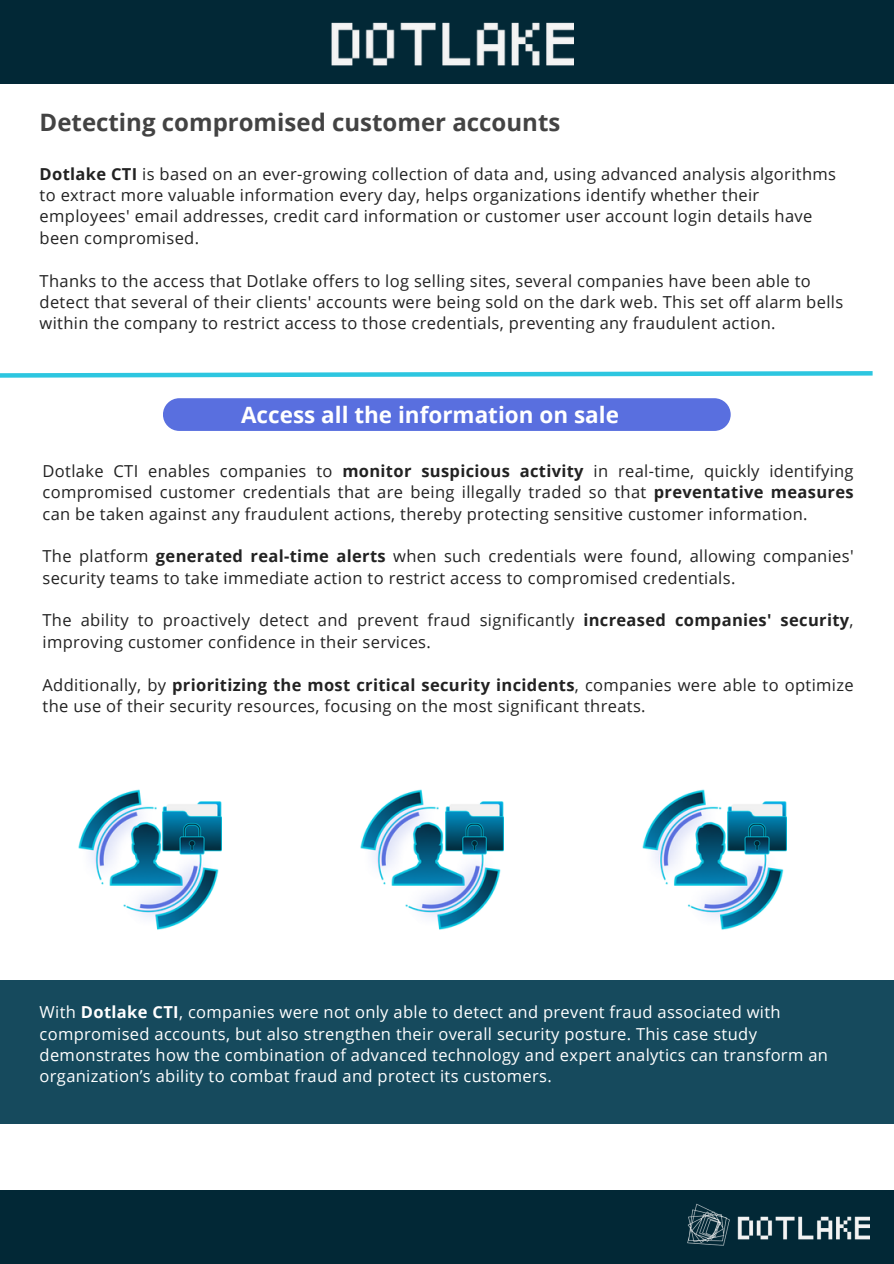
<style>
.page{position:relative;width:894px;height:1264px;background:#fff}
.page>*{position:absolute;margin:0;border:0;box-sizing:border-box;transform-origin:0 0}
.t1{font:700 24px "Open Sans";color:#434343}
.t2{font:700 22.5px "Open Sans";color:#fff}
.t3{font:16.5px/21.3px "Open Sans";letter-spacing:.02em;color:#222}
.t4{font:16.5px/21.3px "Open Sans";letter-spacing:.02em;color:#fff}
.s1{font-weight:700}
</style>
<div class="page">
<svg style="left:0;top:371px;width:873px;height:7px"></svg>
<div style="left:0;top:0;width:893px;height:83px;background:#022836"></div>
<div style="left:0;top:980px;width:893px;height:143px;background:#164a5d"></div>
<div style="left:163px;top:398px;width:567px;height:33px;background:#596fdf;border-radius:16px"></div>
<img style="left:331px;top:22px;width:242px;height:44px">
<div style="left:0;top:1190px;width:893px;height:73px;background:#022836"></div>
<img style="left:687px;top:1203px;width:181px;height:43px">
<img style="left:78px;top:789px;width:144px;height:141px">
<img style="left:163px;top:801px;width:58px;height:54px">
<img style="left:360px;top:789px;width:144px;height:141px">
<img style="left:445px;top:801px;width:58px;height:54px">
<img style="left:642px;top:789px;width:145px;height:141px">
<img style="left:727px;top:801px;width:59px;height:54px">
<p class="t1" style="left:40px;top:105px;width:522px">Detecting compromised customer accounts</p>
<p class="t3" style="left:40px;top:162px;width:797px"><span class="s1">Dotlake CTI</span> is based on an ever-growing collection of data and, using advanced analysis algorithms to extract more valuable information every day, helps organizations identify whether their employees' email addresses, credit card information or customer user account login details have been compromised.</p>
<p class="t3" style="left:40px;top:269px;width:804px">Thanks to the access that Dotlake offers to log selling sites, several companies have been able to detect that several of their clients' accounts were being sold on the dark web. This set off alarm bells within the company to restrict access to those credentials, preventing any fraudulent action.</p>
<p class="t2" style="left:241px;top:399px;width:379px">Access all the information on sale</p>
<p class="t3" style="left:42px;top:460px;width:812px;text-align:justify">Dotlake CTI enables companies to <span class="s1">monitor suspicious activity</span> in real-time, quickly identifying compromised customer credentials that are being illegally traded so that <span class="s1">preventative measures </span>can be taken against any fraudulent actions, thereby protecting sensitive customer information.</p>
<h1 class="t3" style="left:42px;top:545px;width:812px">The platform <span class="s1">generated real-time alerts</span> when such credentials were found, allowing companies' security teams to take immediate action to restrict access to compromised credentials.</h1>
<p class="t3" style="left:42px;top:609px;width:812px">The ability to proactively detect and prevent fraud significantly <span class="s1">increased companies' security</span>, improving customer confidence in their services.</p>
<p class="t3" style="left:42px;top:673px;width:812px">Additionally, by <span class="s1">prioritizing the most critical security incidents</span>, companies were able to optimize the use of their security resources, focusing on the most significant threats.</p>
<p class="t4" style="left:40px;top:1001px;width:789px">With <span class="s1">Dotlake CTI</span>, companies were not only able to detect and prevent fraud associated with compromised accounts, but also strengthen their overall security posture. This case study demonstrates how the combination of advanced technology and expert analytics can transform an organization’s ability to combat fraud and protect its customers.</p>
</div>
